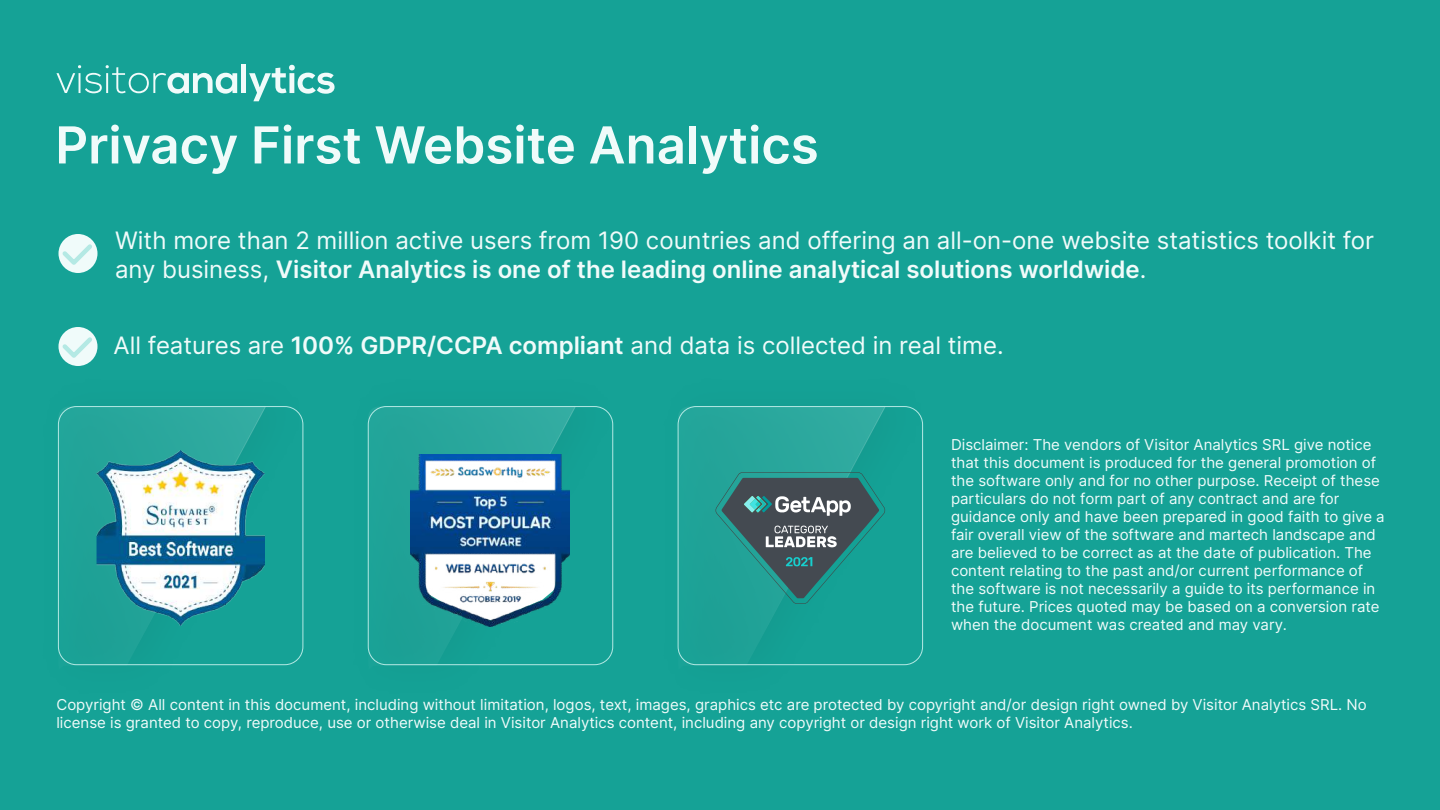
<style>
.page{position:relative;width:1440px;height:810px;background:#15a296}
.page>*{position:absolute;margin:0;border:0;box-sizing:border-box;transform-origin:0 0}
.t1{font:600 51px "Inter";color:#f0fbfa}
.t2{font:24px/28.8px "Inter";color:#f0fbfa}
.t3{font:15px/18px "Inter";color:#f0fbfa}
.s1{font-weight:600}
</style>
<div class="page">
<svg style="left:56px;top:65px;width:181px;height:29px"></svg>
<div style="left:241px;top:65px;width:5px;height:28px;background:#f0fbfa"></div>
<svg style="left:249px;top:64px;width:86px;height:37px"></svg>
<img style="left:677px;top:406px;width:247px;height:260px">
<div style="left:678px;top:407px;width:37px;height:259px;background:#1fa398"></div>
<svg style="left:715px;top:406px;width:171px;height:260px"></svg>
<img style="left:57px;top:406px;width:247px;height:260px">
<div style="left:58px;top:407px;width:68px;height:259px;background:#1fa397"></div>
<svg style="left:126px;top:408px;width:140px;height:258px"></svg>
<div style="left:58px;top:406px;width:245px;height:259px;border:1px solid #b4e9e4;border-radius:18px"></div>
<img style="left:96px;top:451px;width:169px;height:174px">
<img style="left:367px;top:406px;width:247px;height:260px">
<div style="left:368px;top:407px;width:55px;height:259px;background:#1fa398"></div>
<svg style="left:423px;top:406px;width:153px;height:260px"></svg>
<div style="left:58px;top:327px;width:40px;height:39px;background:#f0fbfa;border-radius:50%"></div>
<svg style="left:58px;top:333px;width:38px;height:29px"></svg>
<div style="left:58px;top:234px;width:40px;height:39px;background:#f0fbfa;border-radius:50%"></div>
<svg style="left:58px;top:240px;width:38px;height:29px"></svg>
<img style="left:411px;top:454px;width:158px;height:172px">
<h1 class="t1" style="left:55px;top:108px;width:765px">Privacy First Website Analytics</h1>
<h2 class="t2" style="left:115px;top:225px;width:1261px">With more than 2 million active users from 190 countries and offering an all-on-one website statistics toolkit for any business, <span class="s1">Visitor Analytics is one of the leading online analytical solutions worldwide</span>.</h2>
<h2 class="t2" style="left:114px;top:330px;width:892px">All features are <span class="s1">100% GDPR/CCPA compliant</span> and data is collected in real time.</h2>
<p class="t3" style="left:951px;top:435px;width:435px">Disclaimer: The vendors of Visitor Analytics SRL give notice that this document is produced for the general promotion of the software only and for no other purpose. Receipt of these particulars do not form part of any contract and are for guidance only and have been prepared in good faith to give a fair overall view of the software and martech landscape and are believed to be correct as at the date of publication. The content relating to the past and/or current performance of the software is not necessarily a guide to its performance in the future. Prices quoted may be based on a conversion rate when the document was created and may vary.</p>
<p class="t3" style="left:56px;top:696px;width:1312px">Copyright © All content in this document, including without limitation, logos, text, images, graphics etc are protected by copyright and/or design right owned by Visitor Analytics SRL. No license is granted to copy, reproduce, use or otherwise deal in Visitor Analytics content, including any copyright or design right work of Visitor Analytics.</p>
</div>
